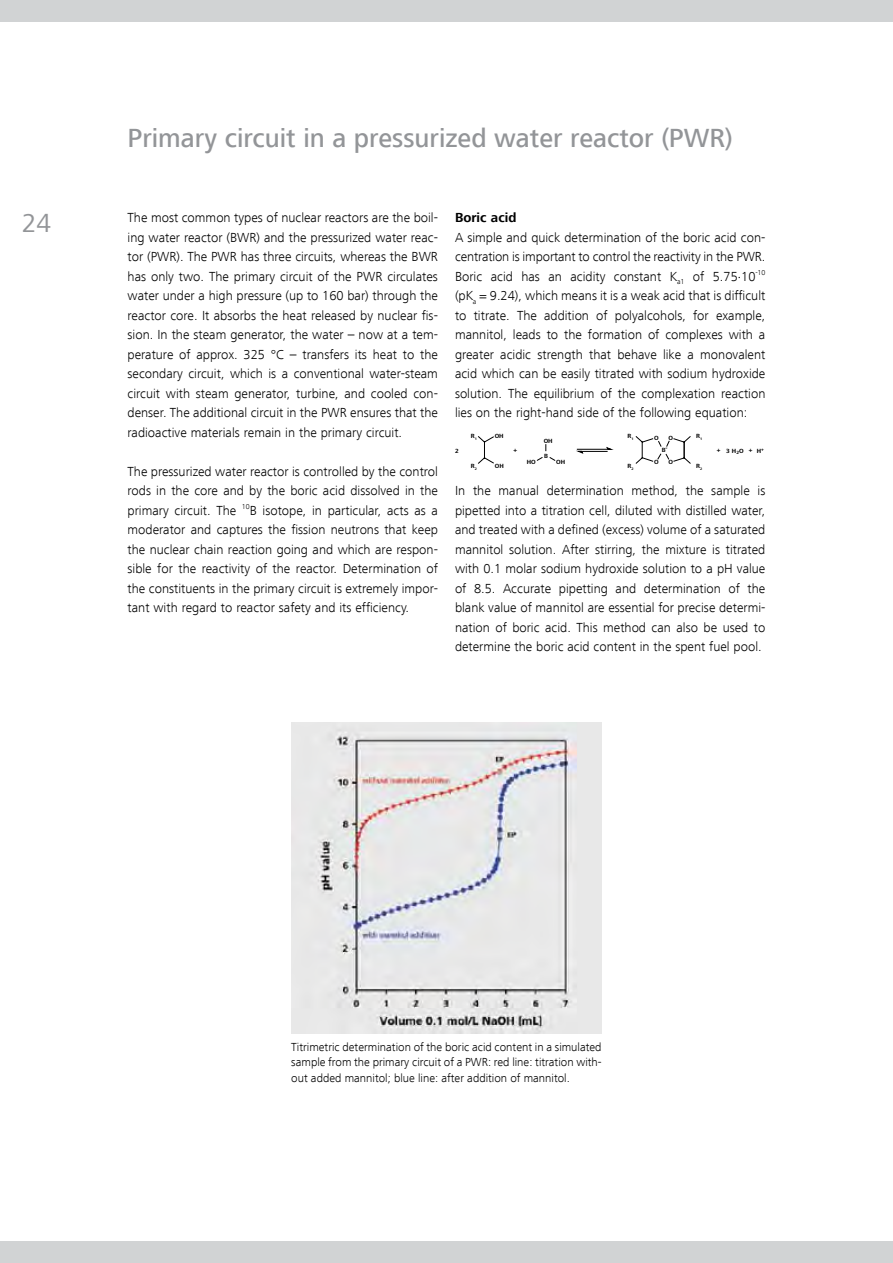
<style>
.page{position:relative;width:893px;height:1263px;background:#fff}
.page>*{position:absolute;margin:0;border:0;box-sizing:border-box;transform-origin:0 0}
.t1{font:500 27px "Frutiger Next LT";color:#939598}
.t2{font:27px "Frutiger Next LT";color:#939598}
.t3{font:300 13.5px/19.5px "Frutiger Next LT";color:#000;text-align:justify}
.t4{font:700 13.5px "Frutiger Next LT";color:#000}
.t5{font:300 12px/15.8px "Frutiger Next LT";color:#000;text-align:justify}
.t6{font:700 6.3px "Frutiger Next LT";color:#000}
.t7{font:700 4.65px "Frutiger Next LT";color:#000}
</style>
<div class="page">
<div style="left:0;top:1242px;width:893px;height:21px;background:#d1d3d4"></div>
<div style="left:0;top:0;width:893px;height:21px;background:#d1d3d4"></div>
<img style="left:291px;top:723px;width:311px;height:310px">
<svg style="left:478px;top:436px;width:134px;height:28px"></svg>
<svg style="left:635px;top:436px;width:56px;height:28px"></svg>
<h1 class="t2" style="left:22px;top:208px;width:31px">24</h1>
<h1 class="t1" style="left:128px;top:123px;width:607px">Primary circuit in a pressurized water reactor (PWR)</h1>
<p class="t3" style="left:128px;top:208px;width:312px">The most common types of nuclear reactors are the boil&shy;ing water reactor (BWR) and the pressurized water reac&shy;tor (PWR). The PWR has three circuits, whereas the BWR has only two. The primary circuit of the PWR circulates water under a high pressure (up to 160 bar) through the reactor core. It absorbs the heat released by nuclear fis&shy;sion. In the steam generator, the water – now at a tem&shy;perature of approx. 325 °C – transfers its heat to the secondary circuit, which is a conventional water-steam circuit with steam generator, turbine, and cooled con&shy;denser. The additional circuit in the PWR ensures that the radioactive materials remain in the primary circuit.</p>
<p class="t3" style="left:128px;top:462px;width:312px">The pressurized water reactor is controlled by the control rods in the core and by the boric acid dissolved in the primary circuit. The <sup>10</sup>B isotope, in particular, acts as a moderator and captures the fission neutrons that keep the nuclear chain reaction going and which are respon&shy;sible for the reactivity of the reactor. Determination of the constituents in the primary circuit is extremely impor&shy;tant with regard to reactor safety and its efficiency.</p>
<p class="t4" style="left:455px;top:210px;width:63px">Boric acid</p>
<p class="t3" style="left:455px;top:228px;width:312px">A simple and quick determination of the boric acid con&shy;centration is important to control the reactivity in the PWR.<br>Boric acid has an acidity constant K<sub>a1</sub> of 5.75⋅10<sup>-10 </sup>(pK<sub>a</sub> = 9.24), which means it is a weak acid that is difficult to titrate. The addition of polyalcohols, for example, mannitol, leads to the formation of complexes with a greater acidic strength that behave like a monovalent acid which can be easily titrated with sodium hydroxide solution. The equilibrium of the complexation reaction lies on the right-hand side of the following equation:</p>
<p class="t6" style="left:455px;top:447px;width:5px">2</p>
<p class="t6" style="left:471px;top:432px;width:8px">R<sub>1</sub></p>
<p class="t6" style="left:471px;top:462px;width:8px">R<sub>2</sub></p>
<p class="t6" style="left:495px;top:432px;width:10px">OH</p>
<p class="t6" style="left:495px;top:462px;width:10px">OH</p>
<p class="t6" style="left:628px;top:432px;width:8px">R<sub>1</sub></p>
<p class="t6" style="left:627px;top:462px;width:8px">R<sub>2</sub></p>
<p class="t6" style="left:696px;top:432px;width:8px">R<sub>1</sub></p>
<p class="t6" style="left:696px;top:462px;width:8px">R<sub>2</sub></p>
<p class="t6" style="left:654px;top:434px;width:6px">O</p>
<p class="t6" style="left:654px;top:458px;width:6px">O</p>
<p class="t6" style="left:668px;top:434px;width:6px">O</p>
<p class="t6" style="left:668px;top:458px;width:6px">O</p>
<p class="t6" style="left:544px;top:438px;width:10px">OH</p>
<p class="t6" style="left:665px;top:445px;width:4px">-</p>
<p class="t7" style="left:761px;top:446px;width:4px">+</p>
<p class="t6" style="left:662px;top:447px;width:5px">B</p>
<p class="t6" style="left:514px;top:447px;width:5px">+</p>
<p class="t6" style="left:717px;top:447px;width:28px">+ 3HO<sub>2</sub></p>
<p class="t6" style="left:749px;top:447px;width:14px">+ H</p>
<p class="t6" style="left:544px;top:452px;width:5px">B</p>
<p class="t6" style="left:527px;top:458px;width:10px">HO</p>
<p class="t6" style="left:556px;top:458px;width:10px">OH</p>
<p class="t3" style="left:455px;top:481px;width:312px">In the manual determination method, the sample is pipetted into a titration cell, diluted with distilled water, and treated with a defined (excess) volume of a saturated mannitol solution. After stirring, the mixture is titrated with 0.1 molar sodium hydroxide solution to a pH value of 8.5. Accurate pipetting and determination of the blank value of mannitol are essential for precise determi&shy;nation of boric acid. This method can also be used to determine the boric acid content in the spent fuel pool.</p>
<p class="t5" style="left:291px;top:1039px;width:312px">Titrimetric determination of the boric acid content in a simulated sample from the primary circuit of a PWR: red line: titration with&shy;out added mannitol; blue line: after addition of mannitol.</p>
</div>
